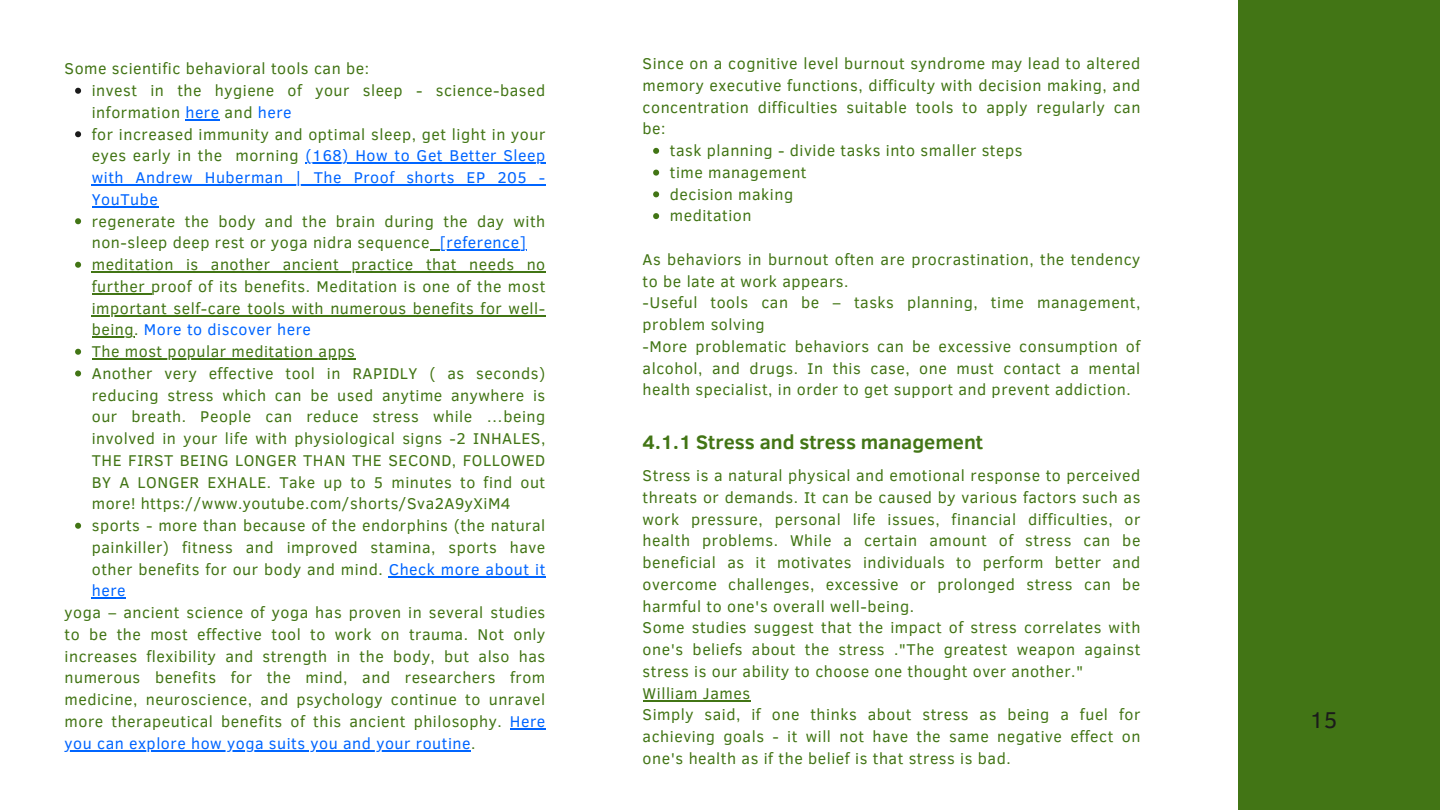
<style>
.page{position:relative;width:1440px;height:810px;background:#fff}
.page>*{position:absolute;margin:0;border:0;box-sizing:border-box;transform-origin:0 0}
.t1{font:23.5px "Clear Sans";color:#1b1b1b}
.t2{font:700 20px "Clear Sans";color:#427515}
.t3{font:16px/21.8px "Clear Sans";letter-spacing:.035em;color:#427515;text-align:justify}
.s1{color:#0065ff}
</style>
<div class="page">
<div style="left:1238px;top:0;width:202px;height:810px;background:#427515"></div>
<svg style="left:75px;top:88px;width:6px;height:6px"></svg>
<hr style="left:185px;top:119px;width:35px;height:2px;background:#0065ff">
<svg style="left:75px;top:131px;width:6px;height:6px"></svg>
<hr style="left:306px;top:163px;width:240px;height:1px;background:#0065ff">
<hr style="left:92px;top:184px;width:454px;height:2px;background:#0065ff">
<hr style="left:92px;top:206px;width:66px;height:2px;background:#0065ff">
<svg style="left:75px;top:218px;width:6px;height:6px"></svg>
<hr style="left:440px;top:250px;width:80px;height:1px;background:#0065ff">
<svg style="left:75px;top:262px;width:6px;height:6px"></svg>
<hr style="left:92px;top:272px;width:454px;height:1px;background:#427515">
<hr style="left:92px;top:293px;width:59px;height:2px;background:#427515">
<hr style="left:92px;top:315px;width:454px;height:1px;background:#427515">
<hr style="left:92px;top:337px;width:42px;height:1px;background:#427515">
<svg style="left:75px;top:349px;width:6px;height:6px"></svg>
<hr style="left:92px;top:358px;width:263px;height:2px;background:#427515">
<svg style="left:75px;top:370px;width:6px;height:6px"></svg>
<svg style="left:75px;top:523px;width:6px;height:6px"></svg>
<hr style="left:389px;top:576px;width:157px;height:2px;background:#0065ff">
<hr style="left:92px;top:598px;width:34px;height:1px;background:#0065ff">
<hr style="left:510px;top:728px;width:36px;height:2px;background:#0065ff">
<hr style="left:65px;top:750px;width:406px;height:2px;background:#0065ff">
<svg style="left:653px;top:148px;width:6px;height:6px"></svg>
<svg style="left:653px;top:170px;width:6px;height:6px"></svg>
<svg style="left:653px;top:191px;width:6px;height:6px"></svg>
<svg style="left:653px;top:213px;width:6px;height:6px"></svg>
<hr style="left:643px;top:700px;width:108px;height:2px;background:#427515">
<p class="t3" style="left:65px;top:57px;width:306px">Some scientific behavioral tools can be:</p>
<p class="t3" style="left:92px;top:79px;width:455px">invest in the hygiene of your sleep - science-based information <span class="s1">here</span> and <span class="s1">here</span></p>
<p class="t3" style="left:92px;top:122px;width:455px">for increased immunity and optimal sleep, get light in your eyes early in the morning <span class="s1">(168) How to Get Better Sleep with Andrew Huberman | The Proof shorts EP 205 - YouTube</span></p>
<p class="t3" style="left:92px;top:209px;width:455px">regenerate the body and the brain during the day with non-sleep deep rest or yoga nidra sequence <span class="s1">[reference]</span></p>
<p class="t3" style="left:92px;top:253px;width:455px">meditation is another ancient practice that needs no further proof of its benefits. Meditation is one of the most important self-care tools with numerous benefits for well&shy;being. <span class="s1">More to discover here</span></p>
<p class="t3" style="left:92px;top:340px;width:265px">The most popular meditation apps</p>
<p class="t3" style="left:92px;top:361px;width:455px">Another very effective tool in RAPIDLY ( as seconds) reducing stress which can be used anytime anywhere is our breath. People can reduce stress while …being involved in your life with physiological signs -2 INHALES, THE FIRST BEING LONGER THAN THE SECOND, FOLLOWED BY A LONGER EXHALE. Take up to 5 minutes to find out more! https://www.youtube.com/shorts/Sva2A9yXiM4</p>
<p class="t3" style="left:92px;top:514px;width:455px">sports - more than because of the endorphins (the natural painkiller) fitness and improved stamina, sports have other benefits for our body and mind. <span class="s1">Check more about it here</span></p>
<p class="t3" style="left:65px;top:601px;width:482px">yoga – ancient science of yoga has proven in several studies to be the most effective tool to work on trauma. Not only increases flexibility and strength in the body, but also has numerous benefits for the mind, and researchers from medicine, neuroscience, and psychology continue to unravel more therapeutical benefits of this ancient philosophy. <span class="s1">Here you can explore how yoga suits you and your routine</span>.</p>
<p class="t3" style="left:643px;top:52px;width:499px">Since on a cognitive level burnout syndrome may lead to altered memory executive functions, difficulty with decision making, and concentration difficulties suitable tools to apply regularly can be:</p>
<p class="t3" style="left:670px;top:139px;width:354px">task planning - divide tasks into smaller steps</p>
<p class="t3" style="left:670px;top:161px;width:138px">time management</p>
<p class="t3" style="left:670px;top:182px;width:125px">decision making</p>
<p class="t3" style="left:670px;top:204px;width:83px">meditation</p>
<p class="t3" style="left:643px;top:248px;width:499px">As behaviors in burnout often are procrastination, the tendency to be late at work appears.</p>
<p class="t3" style="left:643px;top:291px;width:499px">-Useful tools can be – tasks planning, time management, problem solving</p>
<p class="t3" style="left:643px;top:335px;width:499px">-More problematic behaviors can be excessive consumption of alcohol, and drugs. In this case, one must contact a mental health specialist, in order to get support and prevent addiction.</p>
<p class="t2" style="left:643px;top:427px;width:342px">4.1.1 Stress and stress management</p>
<p class="t3" style="left:643px;top:464px;width:499px">Stress is a natural physical and emotional response to perceived threats or demands. It can be caused by various factors such as work pressure, personal life issues, financial difficulties, or health problems. While a certain amount of stress can be beneficial as it motivates individuals to perform better and overcome challenges, excessive or prolonged stress can be harmful to one's overall well-being.</p>
<p class="t3" style="left:643px;top:616px;width:499px">Some studies suggest that the impact of stress correlates with one's beliefs about the stress ."The greatest weapon against stress is our ability to choose one thought over another."</p>
<p class="t3" style="left:643px;top:681px;width:109px">William James</p>
<p class="t3" style="left:643px;top:703px;width:499px">Simply said, if one thinks about stress as being a fuel for achieving goals - it will not have the same negative effect on one's health as if the belief is that stress is bad.</p>
<p class="t1" style="left:1309px;top:703px;width:30px">15</p>
</div>
